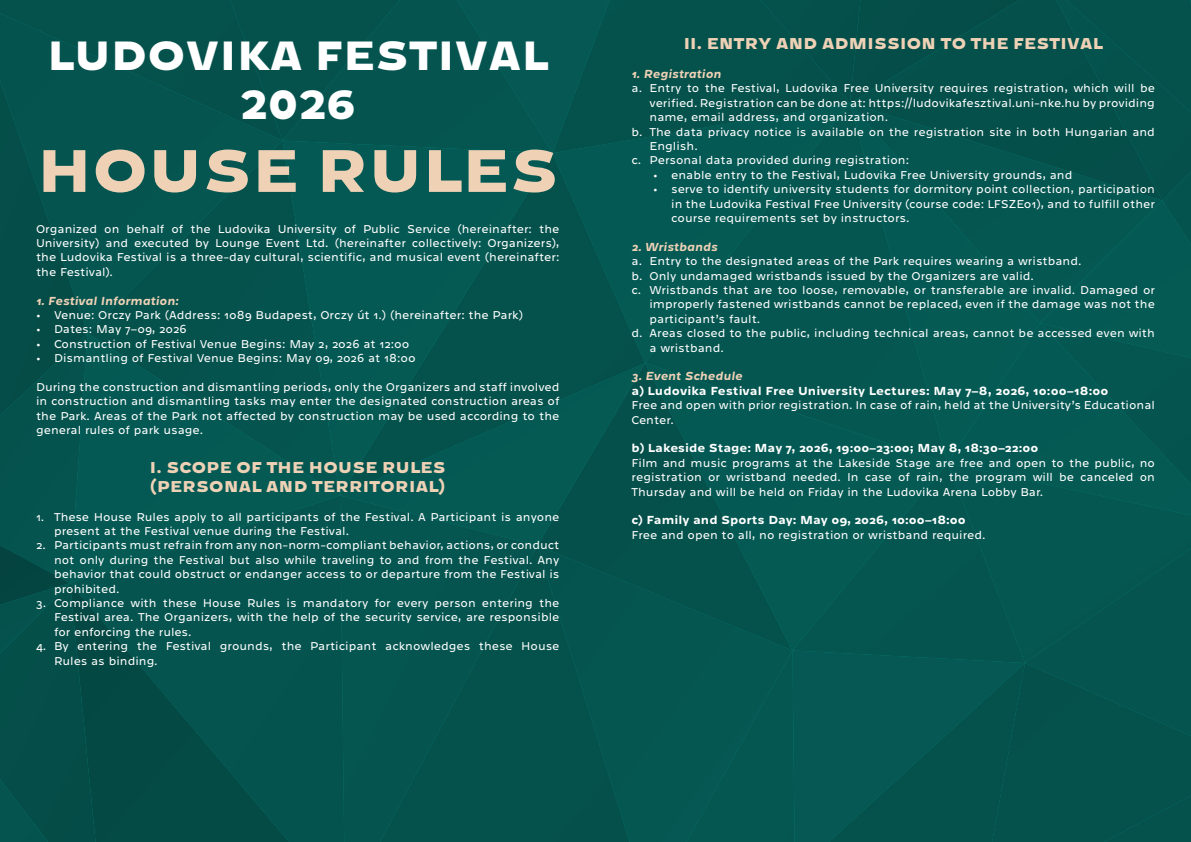
<style>
.page{position:relative;width:1191px;height:842px;background:#fff}
.page>*{position:absolute;margin:0;border:0;box-sizing:border-box;transform-origin:0 0}
.t1{font:800 61px "Westeinde Caption";letter-spacing:.02em;color:#efd2b6}
.t2{font:800 41.6px/48.6px "Westeinde Caption";letter-spacing:.02em;color:#fff;text-align:center}
.t3{font:800 16px/19.2px "Westeinde Caption";letter-spacing:.02em;color:#efd2b6}
.t4{font:300 12px/14.4px "Westeinde Caption";color:#fff;text-align:justify}
.t5{font:700 12px "Westeinde Caption";color:#fff}
.t6{font:italic 700 12px "Westeinde Caption";color:#efd2b6}
</style>
<div class="page">
<div style="left:634px;top:650px;width:44px;height:192px;background:#055752"></div>
<div style="left:537px;top:545px;width:97px;height:297px;background:#05514b"></div>
<svg style="left:537px;top:495px;width:108px;height:50px;background:#05514c"></svg>
<svg style="left:411px;top:495px;width:126px;height:347px;background:#05534d"></svg>
<div style="left:552px;top:153px;width:93px;height:342px;background:#05524d"></div>
<div style="left:411px;top:0;width:37px;height:141px;background:#055450"></div>
<div style="left:411px;top:141px;width:141px;height:354px;background:#055954"></div>
<div style="left:645px;top:153px;width:103px;height:210px;background:#055954"></div>
<div style="left:645px;top:363px;width:302px;height:287px;background:#055651"></div>
<div style="left:615px;top:0;width:133px;height:153px;background:#05524c"></div>
<div style="left:448px;top:0;width:167px;height:153px;background:#055550"></div>
<div style="left:947px;top:499px;width:244px;height:39px;background:#055752"></div>
<div style="left:748px;top:0;width:443px;height:499px;background:#055651"></div>
<svg style="left:0;top:0;width:411px;height:842px;background:#04534e"></svg>
<div style="left:813px;top:538px;width:378px;height:304px;background:#055450"></div>
<div style="left:795px;top:650px;width:230px;height:192px;background:#055853"></div>
<div style="left:678px;top:650px;width:117px;height:192px;background:#055752"></div>
<h2 class="t2" style="left:47px;top:28px;width:502px">LUDOVIKA FESTIVAL<br>2026</h2>
<h1 class="t1" style="left:37px;top:119px;width:522px">HOUSE RULES</h1>
<p class="t4" style="left:36px;top:221px;width:525px">Organized on behalf of the Ludovika University of Public Service (hereinafter: the University) and executed by Lounge Event Ltd. (hereinafter collectively: Organizers), the Ludovika Festival is a three-day cultural, scientific, and musical event (hereinafter: the Festival).</p>
<p class="t6" style="left:36px;top:290px;width:144px">1. Festival Information:</p>
<p class="t4" style="left:36px;top:307px;width:489px">• Venue: Orczy Park (Address: 1089 Budapest, Orczy út 1.) (hereinafter: the Park)</p>
<p class="t4" style="left:36px;top:321px;width:152px">• Dates: May 7–09, 2026</p>
<p class="t4" style="left:36px;top:336px;width:375px">• Construction of Festival Venue Begins: May 2, 2026 at 12:00</p>
<p class="t4" style="left:36px;top:350px;width:381px">• Dismantling of Festival Venue Begins: May 09, 2026 at 18:00</p>
<p class="t4" style="left:36px;top:379px;width:525px">During the construction and dismantling periods, only the Organizers and staff involved in construction and dismantling tasks may enter the designated construction areas of the Park. Areas of the Park not affected by construction may be used according to the general rules of park usage.</p>
<h3 class="t3" style="left:150px;top:456px;width:297px">I. SCOPE OF THE HOUSE RULES (PERSONAL AND TERRITORIAL)</h3>
<p class="t4" style="left:54px;top:509px;width:507px;text-indent:-18px">1. These House Rules apply to all participants of the Festival. A Participant is anyone present at the Festival venue during the Festival.</p>
<p class="t4" style="left:54px;top:537px;width:507px;text-indent:-18px">2. Participants must refrain from any non-norm-compliant behavior, actions, or conduct not only during the Festival but also while traveling to and from the Festival. Any behavior that could obstruct or endanger access to or departure from the Festival is prohibited.</p>
<p class="t4" style="left:54px;top:595px;width:507px;text-indent:-18px">3. Compliance with these House Rules is mandatory for every person entering the Festival area. The Organizers, with the help of the security service, are responsible for enforcing the rules.</p>
<p class="t4" style="left:54px;top:638px;width:507px;text-indent:-18px">4. By entering the Festival grounds, the Participant acknowledges these House<br>Rules as binding.</p>
<h3 class="t3" style="left:683px;top:33px;width:421px">II. ENTRY AND ADMISSION TO THE FESTIVAL</h3>
<p class="t6" style="left:631px;top:64px;width:91px">1. Registration</p>
<p class="t4" style="left:631px;top:80px;width:525px">a. Entry to the Festival, Ludovika Free University requires registration, which will be</p>
<p class="t4" style="left:649px;top:95px;width:507px">verified. Registration can be done at: https://ludovikafesztival.uni-nke.hu by providing</p>
<p class="t4" style="left:649px;top:109px;width:240px">name, email address, and organization.</p>
<p class="t4" style="left:631px;top:124px;width:525px">b. The data privacy notice is available on the registration site in both Hungarian and</p>
<p class="t4" style="left:649px;top:138px;width:50px">English.</p>
<p class="t4" style="left:631px;top:152px;width:279px">c. Personal data provided during registration:</p>
<p class="t4" style="left:653px;top:167px;width:421px">• enable entry to the Festival, Ludovika Free University grounds, and</p>
<p class="t4" style="left:671px;top:181px;width:485px;text-indent:-18px">• serve to identify university students for dormitory point collection, participation in the Ludovika Festival Free University (course code: LFSZE01), and to fulfill other course requirements set by instructors.</p>
<p class="t6" style="left:631px;top:237px;width:88px">2. Wristbands</p>
<p class="t4" style="left:631px;top:253px;width:451px">a. Entry to the designated areas of the Park requires wearing a wristband.</p>
<p class="t4" style="left:631px;top:268px;width:404px">b. Only undamaged wristbands issued by the Organizers are valid.</p>
<p class="t4" style="left:631px;top:282px;width:525px">c. Wristbands that are too loose, removable, or transferable are invalid. Damaged or</p>
<p class="t4" style="left:649px;top:296px;width:507px">improperly fastened wristbands cannot be replaced, even if the damage was not the</p>
<p class="t4" style="left:649px;top:311px;width:112px">participant’s fault.</p>
<p class="t4" style="left:631px;top:325px;width:525px">d. Areas closed to the public, including technical areas, cannot be accessed even with</p>
<p class="t4" style="left:649px;top:340px;width:76px">a wristband.</p>
<p class="t6" style="left:631px;top:366px;width:112px">3. Event Schedule</p>
<p class="t5" style="left:631px;top:381px;width:478px">a) Ludovika Festival Free University Lectures: May 7–8, 2026, 10:00–18:00</p>
<p class="t4" style="left:631px;top:397px;width:525px">Free and open with prior registration. In case of rain, held at the University’s Educational<br>Center.</p>
<p class="t5" style="left:631px;top:439px;width:408px">b) Lakeside Stage: May 7, 2026, 19:00–23:00; May 8, 18:30–22:00</p>
<p class="t4" style="left:631px;top:455px;width:525px">Film and music programs at the Lakeside Stage are free and open to the public, no registration or wristband needed. In case of rain, the program will be canceled on Thursday and will be held on Friday in the Ludovika Arena Lobby Bar.</p>
<p class="t5" style="left:631px;top:511px;width:336px">c) Family and Sports Day: May 09, 2026, 10:00–18:00</p>
<p class="t4" style="left:631px;top:527px;width:356px">Free and open to all, no registration or wristband required.</p>
</div>
